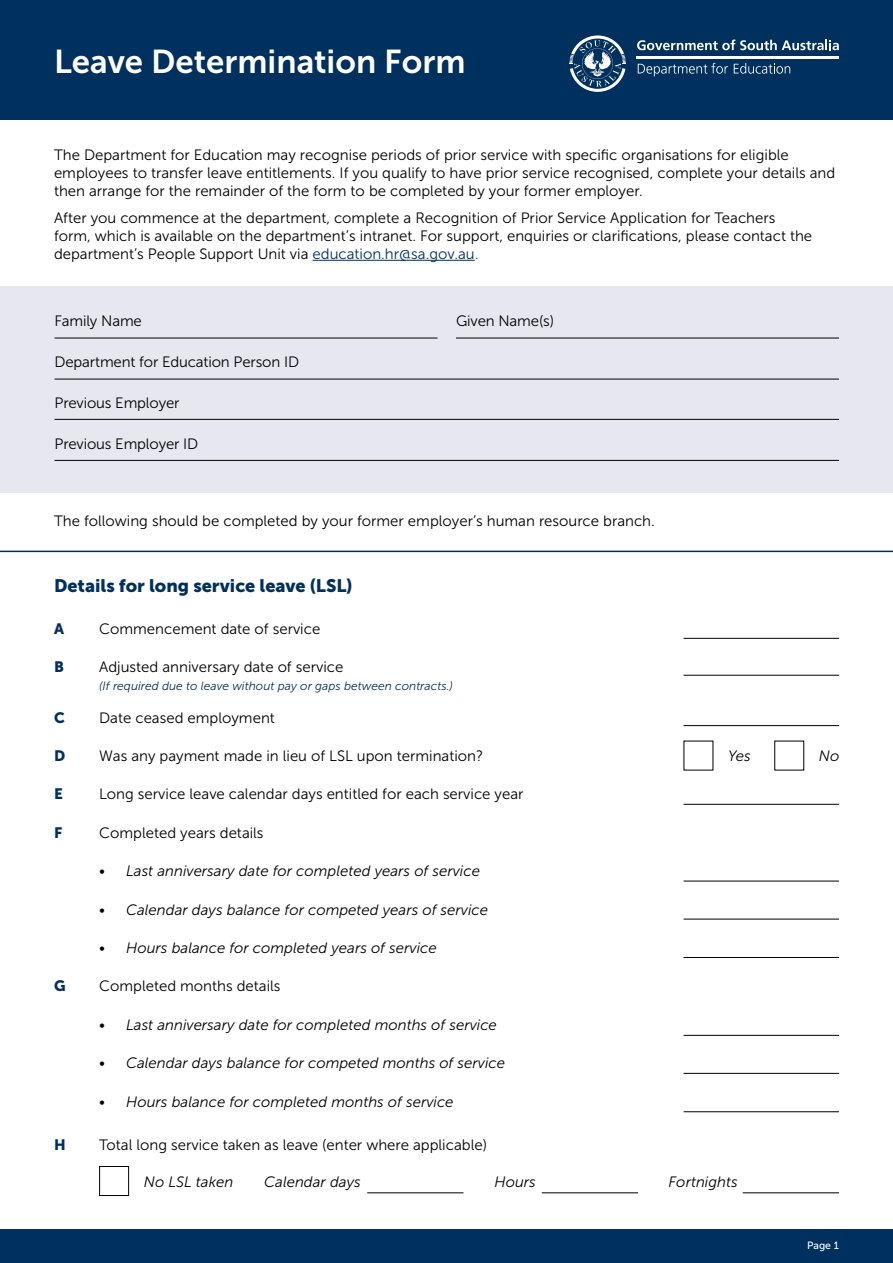
<style>
.page{position:relative;width:893px;height:1263px;background:#fff}
.page>*{position:absolute;margin:0;border:0;box-sizing:border-box;transform-origin:0 0}
.t1{font:33px "Museo Sans 700";color:#fff}
.t2{font:18px "Museo Sans 900";color:#00305e}
.t3{font:15px/18px "Museo Sans 300";color:#000}
.t4{font:italic 15px "Museo Sans 300";color:#000}
.t5{font:15px "Museo Sans 900";color:#00305e}
.t6{font:italic 12px "Museo Sans 300";color:#00305e}
.t7{font:10.5px "Museo Sans 500";color:#fff}
.s1{color:#00305e}
</style>
<div class="page">
<div style="left:0;top:286px;width:893px;height:206px;background:#e7e8ef"></div>
<div style="left:0;top:0;width:893px;height:119px;background:#00305e"></div>
<div style="left:0;top:1229px;width:893px;height:34px;background:#00305e"></div>
<hr style="left:313px;top:260px;width:162px;height:1px;background:#00305e">
<hr style="left:55px;top:338px;width:382px;height:1px;background:#000">
<hr style="left:55px;top:379px;width:784px;height:1px;background:#000">
<hr style="left:55px;top:419px;width:784px;height:1px;background:#000">
<hr style="left:55px;top:460px;width:784px;height:1px;background:#000">
<hr style="left:456px;top:338px;width:383px;height:1px;background:#000">
<hr style="left:0;top:551px;width:893px;height:1px;background:#00305e">
<hr style="left:684px;top:638px;width:155px;height:1px;background:#000">
<hr style="left:684px;top:675px;width:155px;height:1px;background:#000">
<hr style="left:684px;top:725px;width:155px;height:1px;background:#000">
<hr style="left:684px;top:804px;width:155px;height:1px;background:#000">
<hr style="left:684px;top:881px;width:155px;height:1px;background:#000">
<hr style="left:684px;top:1035px;width:155px;height:1px;background:#000">
<hr style="left:684px;top:919px;width:155px;height:1px;background:#000">
<hr style="left:684px;top:1073px;width:155px;height:1px;background:#000">
<hr style="left:684px;top:957px;width:155px;height:1px;background:#000">
<hr style="left:684px;top:1111px;width:155px;height:1px;background:#000">
<svg style="left:638px;top:63px;width:90px;height:13px"></svg>
<svg style="left:734px;top:63px;width:56px;height:11px"></svg>
<hr style="left:637px;top:56px;width:202px;height:2px;background:#fff">
<svg style="left:637px;top:40px;width:202px;height:10px"></svg>
<svg style="left:569px;top:35px;width:57px;height:57px"></svg>
<div style="left:99px;top:1166px;width:30px;height:30px;border:1px solid #000"></div>
<hr style="left:367px;top:1192px;width:96px;height:1px;background:#000">
<hr style="left:542px;top:1192px;width:96px;height:1px;background:#000">
<hr style="left:743px;top:1192px;width:96px;height:1px;background:#000">
<h1 class="t1" style="left:54px;top:43px;width:413px">Leave Determination Form</h1>
<p class="t3" style="left:54px;top:146px;width:783px">The Department for Education may recognise periods of prior service with specific organisations for eligible employees to transfer leave entitlements. If you qualify to have prior service recognised, complete your details and then arrange for the remainder of the form to be completed by your former employer.</p>
<p class="t3" style="left:54px;top:209px;width:760px">After you commence at the department, complete a Recognition of Prior Service Application for Teachers form, which is available on the department’s intranet. For support, enquiries or clarifications, please contact the department’s People Support Unit via <span class="s1">education.hr@sa.gov.au.</span></p>
<p class="t3" style="left:55px;top:312px;width:89px">Family Name</p>
<p class="t3" style="left:456px;top:312px;width:100px">Given Name(s)</p>
<p class="t3" style="left:55px;top:353px;width:246px">Department for Education Person ID</p>
<p class="t3" style="left:55px;top:394px;width:126px">Previous Employer</p>
<p class="t3" style="left:55px;top:435px;width:145px">Previous Employer ID</p>
<p class="t3" style="left:54px;top:512px;width:602px">The following should be completed by your former employer’s human resource branch.</p>
<p class="t2" style="left:54px;top:575px;width:300px">Details for long service leave (LSL)</p>
<p class="t5" style="left:54px;top:620px;width:11px">A</p>
<p class="t3" style="left:99px;top:620px;width:223px">Commencement date of service</p>
<p class="t5" style="left:54px;top:658px;width:11px">B</p>
<p class="t5" style="left:54px;top:709px;width:12px">C</p>
<p class="t3" style="left:99px;top:708px;width:177px">Date ceased employment</p>
<p class="t5" style="left:54px;top:747px;width:13px">D</p>
<p class="t3" style="left:99px;top:747px;width:386px">Was any payment made in lieu of LSL upon termination?</p>
<p class="t5" style="left:54px;top:785px;width:10px">E</p>
<p class="t3" style="left:99px;top:785px;width:426px">Long service leave calendar days entitled for each service year</p>
<p class="t5" style="left:54px;top:824px;width:10px">F</p>
<p class="t3" style="left:99px;top:824px;width:166px">Completed years details</p>
<p class="t3" style="left:99px;top:658px;width:246px">Adjusted anniversary date of service</p>
<p class="t6" style="left:99px;top:679px;width:355px">(If required due to leave without pay or gaps between contracts.)</p>
<p class="t4" style="left:99px;top:863px;width:382px">• Last anniversary date for completed years of service</p>
<p class="t4" style="left:99px;top:901px;width:390px">• Calendar days balance for competed years of service</p>
<p class="t4" style="left:99px;top:940px;width:339px">• Hours balance for completed years of service</p>
<p class="t5" style="left:54px;top:977px;width:13px">G</p>
<p class="t3" style="left:99px;top:977px;width:183px">Completed months details</p>
<p class="t4" style="left:99px;top:1016px;width:399px">• Last anniversary date for completed months of service</p>
<p class="t4" style="left:99px;top:1055px;width:407px">• Calendar days balance for competed months of service</p>
<p class="t4" style="left:99px;top:1093px;width:356px">• Hours balance for completed months of service</p>
<p class="t4" style="left:728px;top:748px;width:24px">Yes</p>
<p class="t4" style="left:819px;top:748px;width:22px">No</p>
<p class="t5" style="left:54px;top:1136px;width:13px">H</p>
<p class="t3" style="left:99px;top:1136px;width:389px">Total long service taken as leave (enter where applicable)</p>
<p class="t4" style="left:144px;top:1173px;width:91px">No LSL taken</p>
<p class="t4" style="left:264px;top:1173px;width:98px">Calendar days</p>
<p class="t4" style="left:494px;top:1173px;width:43px">Hours</p>
<p class="t4" style="left:669px;top:1173px;width:71px">Fortnights</p>
<p class="t7" style="left:807px;top:1240px;width:33px">Page 1</p>
</div>
